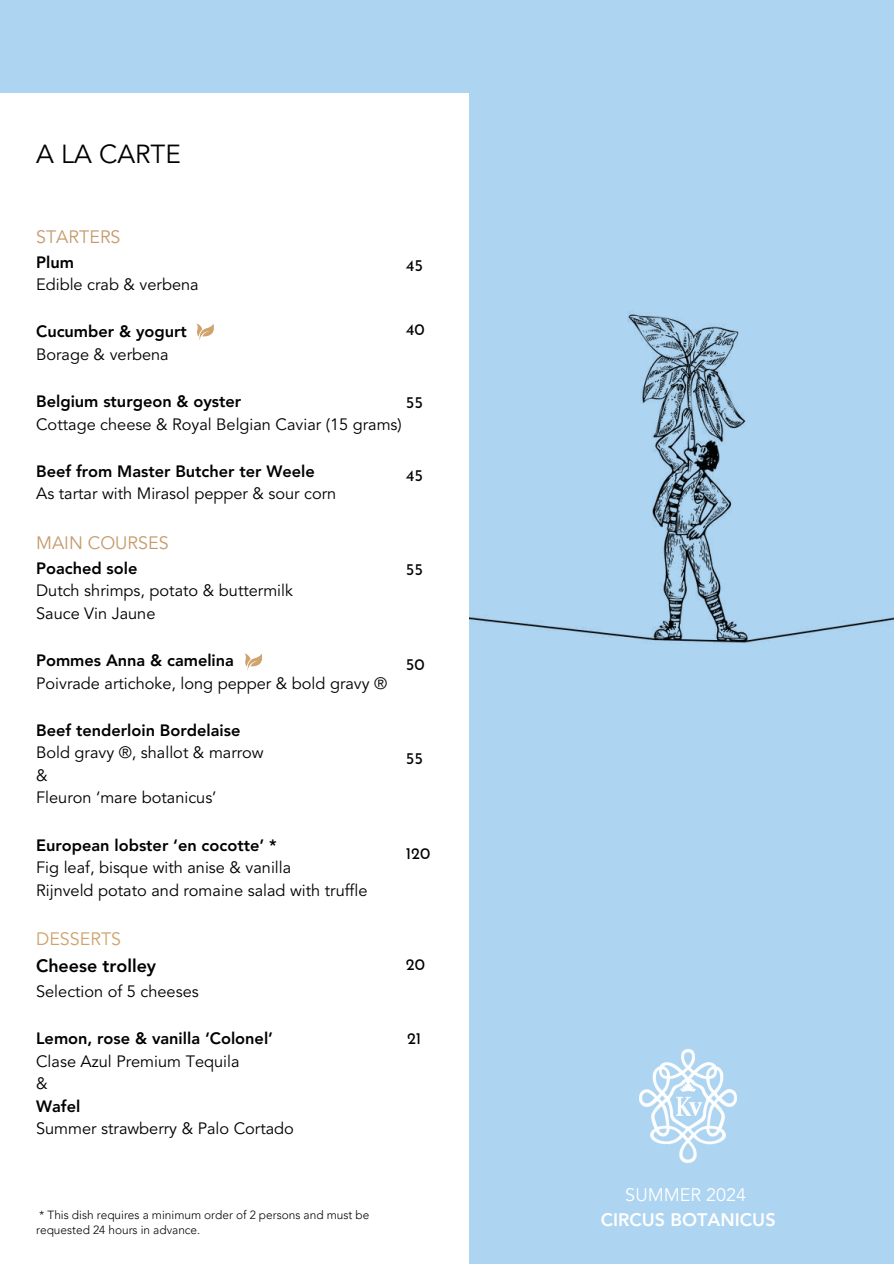
<style>
.page{position:relative;width:894px;height:1264px;background:#fff}
.page>*{position:absolute;margin:0;border:0;box-sizing:border-box;transform-origin:0 0}
.t1{font:25.95px "Avenir";color:#000}
.t2{font:800 18px "Avenir";color:#fff}
.t3{font:18px "Avenir";color:#fff}
.t4{font:17.85px "Avenir";color:#c59b6c}
.t5{font:800 17.85px "Avenir";color:#000}
.t6{font:17.85px "Avenir";color:#cea36c}
.t7{font:16.35px/22.5px "Avenir";color:#000}
.t8{font:800 16.35px "Avenir";color:#000}
.t9{font:16.35px "Josefin Sans";color:#000}
.t10{font:300 11.85px/15.8px "Avenir LT Pro";color:#000}
</style>
<div class="page">
<div style="left:0;top:0;width:893px;height:1263px;background:#add4f1"></div>
<img style="left:468px;top:292px;width:425px;height:371px">
<div style="left:0;top:94px;width:468px;height:1169px;background:#fff"></div>
<svg style="left:196px;top:323px;width:18px;height:17px"></svg>
<svg style="left:244px;top:653px;width:18px;height:17px"></svg>
<img style="left:639px;top:1049px;width:97px;height:113px">
<h1 class="t1" style="left:36px;top:135px;width:146px">A LA CARTE</h1>
<p class="t4" style="left:36px;top:223px;width:86px">STARTERS</p>
<p class="t8" style="left:36px;top:250px;width:39px">Plum</p>
<p class="t7" style="left:36px;top:274px;width:164px">Edible crab &amp; verbena</p>
<p class="t8" style="left:36px;top:319px;width:152px">Cucumber &amp; yogurt</p>
<p class="t7" style="left:36px;top:343px;width:134px">Borage &amp; verbena</p>
<p class="t8" style="left:36px;top:389px;width:207px">Belgium sturgeon &amp; oyster</p>
<p class="t7" style="left:36px;top:413px;width:367px">Cottage cheese &amp; Royal Belgian Caviar (15 grams)</p>
<p class="t8" style="left:36px;top:459px;width:280px">Beef from Master Butcher ter Weele</p>
<p class="t7" style="left:36px;top:483px;width:301px">As tartar with Mirasol pepper &amp; sour corn</p>
<p class="t4" style="left:36px;top:529px;width:134px">MAIN COURSES</p>
<p class="t8" style="left:36px;top:556px;width:103px">Poached sole</p>
<p class="t7" style="left:36px;top:580px;width:258px">Dutch shrimps, potato &amp; buttermilk<br>Sauce Vin Jaune</p>
<p class="t8" style="left:36px;top:648px;width:199px">Pommes Anna &amp; camelina</p>
<p class="t7" style="left:36px;top:672px;width:352px">Poivrade artichoke, long pepper &amp; bold gravy ®</p>
<p class="t8" style="left:36px;top:718px;width:206px">Beef tenderloin Bordelaise</p>
<p class="t7" style="left:36px;top:742px;width:229px">Bold gravy ®, shallot &amp; marrow &amp;<br>Fleuron ‘mare botanicus’</p>
<p class="t8" style="left:36px;top:832px;width:242px">European lobster ‘en cocotte’ *</p>
<p class="t7" style="left:36px;top:856px;width:333px">Fig leaf, bisque with anise &amp; vanilla<br>Rijnveld potato and romaine salad with truffle</p>
<p class="t6" style="left:36px;top:925px;width:86px">DESSERTS</p>
<p class="t5" style="left:36px;top:952px;width:121px">Cheese trolley</p>
<p class="t7" style="left:36px;top:980px;width:164px">Selection of 5 cheeses</p>
<p class="t8" style="left:36px;top:1026px;width:238px">Lemon, rose &amp; vanilla ‘Colonel’</p>
<p class="t7" style="left:36px;top:1050px;width:205px">Clase Azul Premium Tequila &amp;</p>
<p class="t8" style="left:36px;top:1093px;width:46px">Wafel</p>
<p class="t7" style="left:36px;top:1117px;width:259px">Summer strawberry &amp; Palo Cortado</p>
<p class="t9" style="left:405px;top:252px;width:19px">45</p>
<p class="t9" style="left:405px;top:316px;width:20px">40</p>
<p class="t9" style="left:405px;top:389px;width:19px">55</p>
<p class="t9" style="left:405px;top:462px;width:19px">45</p>
<p class="t9" style="left:405px;top:556px;width:19px">55</p>
<p class="t9" style="left:405px;top:650px;width:20px">50</p>
<p class="t9" style="left:405px;top:745px;width:19px">55</p>
<p class="t9" style="left:405px;top:839px;width:26px">120</p>
<p class="t9" style="left:405px;top:951px;width:21px">20</p>
<p class="t9" style="left:407px;top:1024px;width:16px">21</p>
<p class="t10" style="left:36px;top:1206px;width:334px">* This dish requires a minimum order of 2 persons and must be requested 24 hours in advance.</p>
<p class="t3" style="left:625px;top:1181px;width:122px">SUMMER 2024</p>
<p class="t2" style="left:600px;top:1206px;width:176px">CIRCUS BOTANICUS</p>
</div>
